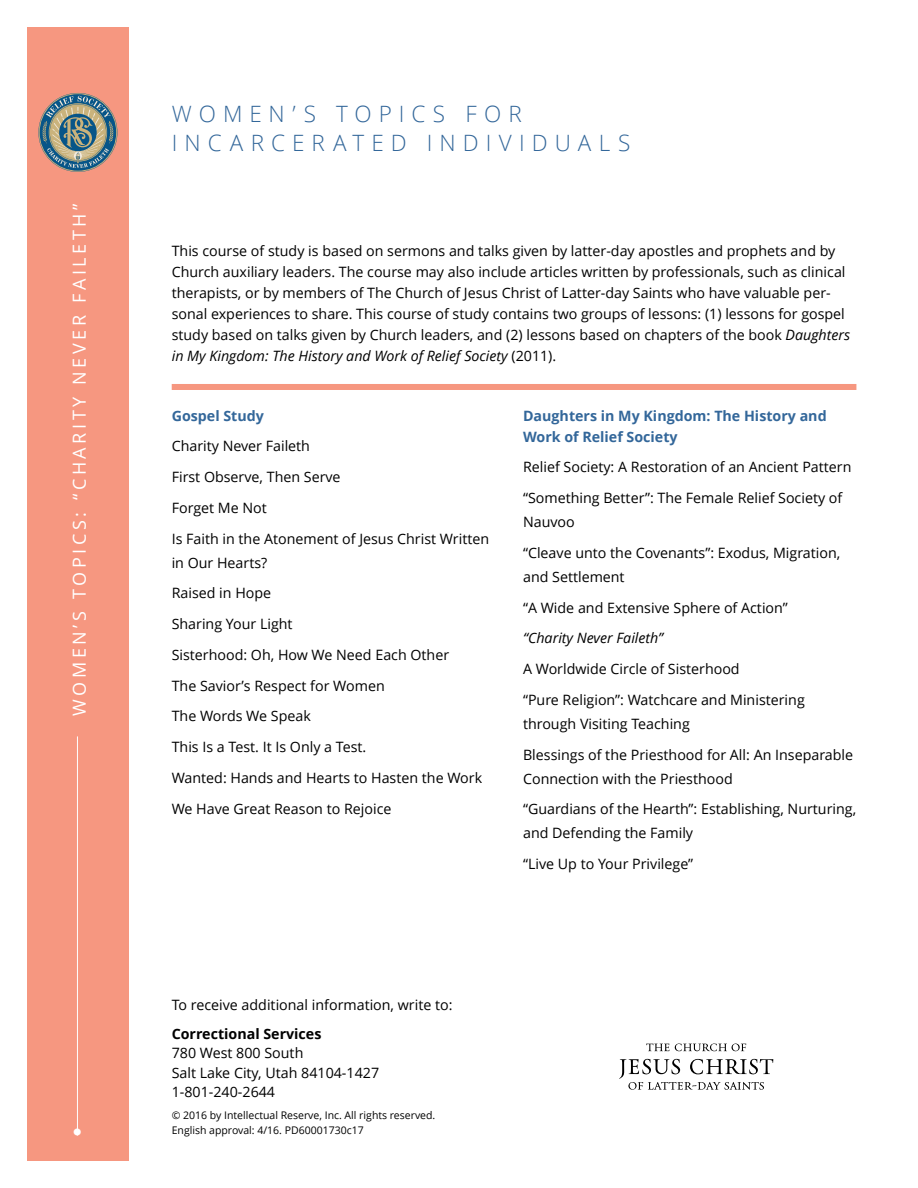
<style>
.page{position:relative;width:918px;height:1188px;background:#fff}
.page>*{position:absolute;margin:0;border:0;box-sizing:border-box;transform-origin:0 0}
.t1{font:300 22.5px/28.5px "Zoramlds Lat";letter-spacing:.315em;color:#33679a}
.t2{font:300 19.5px "Helveticalds Lat";color:#fff}
.t3{font:18px "Zoramlds Lat";letter-spacing:.2em;color:#fff}
.INFO-LISTnoMrk-1_par{font:14.25px/24px "Zoramlds Lat";color:#000}
.INFO_para_first{font:14.25px/21px "Zoramlds Lat";color:#000}
.INFO-LISTnoMrk-1_tit{font:700 14.25px/21px "Zoramlds Lat";color:#33679a}
.INFO_address{font:14.25px "Zoramlds Lat";color:#000}
.INFO_para_START{font:14.25px "Zoramlds Lat";color:#000}
.INFO-LISTnoMrk-1_par-2{font:italic 14.25px "Zoramlds Lat";color:#000}
.INFO_address_FIRST{font:700 14.25px "Zoramlds Lat";color:#000}
.CPYRT_para{font:10.5px/15px "Zoramlds Lat";color:#000}
.s1{font-style:italic}
</style>
<div class="page">
<div style="left:27px;top:27px;width:101px;height:1134px;background:#f69780"></div>
<hr style="left:77px;top:185px;width:1px;height:951px;background:#fff">
<div style="left:71px;top:178px;width:15px;height:558px;background:#f69780"></div>
<svg style="left:38px;top:93px;width:79px;height:79px"></svg>
<div style="left:172px;top:384px;width:684px;height:6px;background:#f69780"></div>
<svg style="left:646px;top:1044px;width:100px;height:7px"></svg>
<svg style="left:619px;top:1059px;width:154px;height:31px"></svg>
<p class="t3" style="left:67px;top:716px;width:514px;rotate:-90deg">WOMEN’S TOPICS: “CHARITY NEVER FAILETH”</p>
<h2 class="t2" style="left:73px;top:1117px;width:11px">•</h2>
<p class="t1" style="left:172px;top:99px;width:460px">WOMEN’S TOPICS FOR<br>INCARCERATED INDIVIDUALS</p>
<p class="INFO_para_first" style="left:172px;top:240px;width:680px">This course of study is based on sermons and talks given by latter-day apostles and prophets and by Church auxiliary leaders. The course may also include articles written by professionals, such as clinical therapists, or by members of The Church of Jesus Christ of Latter-day Saints who have valuable per&shy;sonal experiences to share. This course of study contains two groups of lessons: (1) lessons for gospel study based on talks given by Church leaders, and (2) lessons based on chapters of the book <span class="s1">Daughters in My Kingdom: The History and Work of Relief Society</span> (2011).</p>
<p class="INFO-LISTnoMrk-1_tit" style="left:172px;top:405px;width:94px">Gospel Study</p>
<p class="INFO-LISTnoMrk-1_par" style="left:172px;top:434px;width:140px">Charity Never Faileth</p>
<p class="INFO-LISTnoMrk-1_par" style="left:172px;top:465px;width:170px">First Observe, Then Serve</p>
<p class="INFO-LISTnoMrk-1_par" style="left:172px;top:495px;width:97px">Forget Me Not</p>
<p class="INFO-LISTnoMrk-1_par" style="left:172px;top:526px;width:319px">Is Faith in the Atonement of Jesus Christ Written in Our Hearts?</p>
<p class="INFO-LISTnoMrk-1_par" style="left:172px;top:581px;width:101px">Raised in Hope</p>
<p class="INFO-LISTnoMrk-1_par" style="left:172px;top:612px;width:122px">Sharing Your Light</p>
<p class="INFO-LISTnoMrk-1_par" style="left:172px;top:642px;width:279px">Sisterhood: Oh, How We Need Each Other</p>
<p class="INFO-LISTnoMrk-1_par" style="left:172px;top:673px;width:215px">The Savior’s Respect for Women</p>
<p class="INFO-LISTnoMrk-1_par" style="left:172px;top:704px;width:141px">The Words We Speak</p>
<p class="INFO-LISTnoMrk-1_par" style="left:172px;top:735px;width:196px">This Is a Test. It Is Only a Test.</p>
<p class="INFO-LISTnoMrk-1_par" style="left:172px;top:765px;width:312px">Wanted: Hands and Hearts to Hasten the Work</p>
<p class="INFO-LISTnoMrk-1_par" style="left:172px;top:796px;width:221px">We Have Great Reason to Rejoice</p>
<p class="INFO-LISTnoMrk-1_tit" style="left:523px;top:405px;width:305px">Daughters in My Kingdom: The History and<br>Work of Relief Society</p>
<p class="INFO-LISTnoMrk-1_par" style="left:523px;top:455px;width:330px">Relief Society: A Restoration of an Ancient Pattern</p>
<p class="INFO-LISTnoMrk-1_par" style="left:523px;top:486px;width:321px">“Something Better”: The Female Relief Society of<br>Nauvoo</p>
<p class="INFO-LISTnoMrk-1_par" style="left:523px;top:540px;width:319px">“Cleave unto the Covenants”: Exodus, Migration, and Settlement</p>
<p class="INFO-LISTnoMrk-1_par" style="left:523px;top:595px;width:266px">“A Wide and Extensive Sphere of Action”</p>
<p class="INFO-LISTnoMrk-1_par-2" style="left:523px;top:628px;width:142px">“Charity Never Faileth”</p>
<p class="INFO-LISTnoMrk-1_par" style="left:523px;top:657px;width:218px">A Worldwide Circle of Sisterhood</p>
<p class="INFO-LISTnoMrk-1_par" style="left:523px;top:687px;width:283px">“Pure Religion”: Watchcare and Ministering through Visiting Teaching</p>
<p class="INFO-LISTnoMrk-1_par" style="left:523px;top:742px;width:332px">Blessings of the Priesthood for All: An Inseparable<br>Connection with the Priesthood</p>
<p class="INFO-LISTnoMrk-1_par" style="left:523px;top:797px;width:335px">“Guardians of the Hearth”: Establishing, Nurturing, and Defending the Family</p>
<p class="INFO-LISTnoMrk-1_par" style="left:523px;top:852px;width:172px">“Live Up to Your Privilege”</p>
<p class="INFO_para_START" style="left:172px;top:995px;width:282px">To receive additional information, write to:</p>
<p class="INFO_address_FIRST" style="left:172px;top:1023px;width:151px">Correctional Services</p>
<p class="INFO_address" style="left:172px;top:1043px;width:133px">780 West 800 South</p>
<p class="INFO_address" style="left:172px;top:1063px;width:209px">Salt Lake City, Utah 84104-1427</p>
<p class="INFO_address" style="left:172px;top:1082px;width:105px">1-801-240-2644</p>
<p class="CPYRT_para" style="left:172px;top:1107px;width:265px">© 2016 by Intellectual Reserve, Inc. All rights reserved.<br>English approval: 4/16. PD60001730c17</p>
</div>
